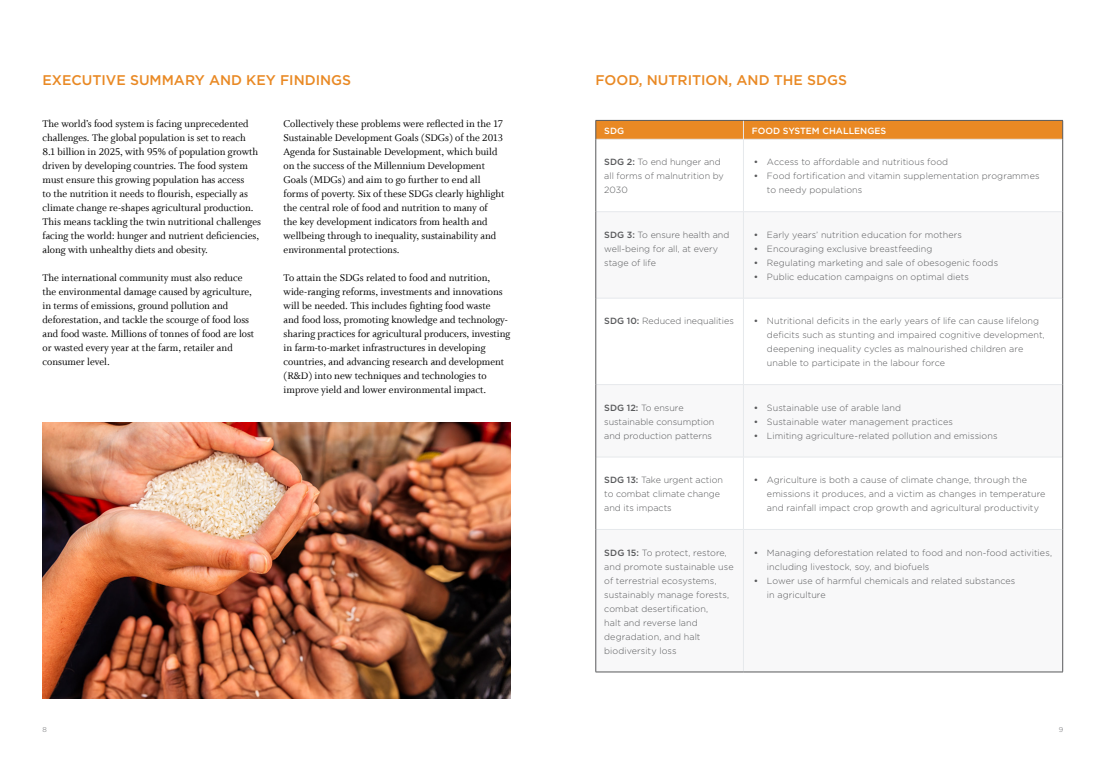
<style>
.page{position:relative;width:1106px;height:766px;background:#fff}
.page>*{position:absolute;margin:0;border:0;box-sizing:border-box;transform-origin:0 0}
.t1{font:500 14px "Gotham";color:#e98924}
.t2{font:11px/14px "Whitman Roman LF";color:#000}
.t3{font:300 9px/14px "Gotham";letter-spacing:.005em;color:#58595b}
.t4{font:500 9px "Gotham";color:#fff}
.t5{font:300 7px "Gotham";color:#6d6e71}
.s1{font-weight:500}
</style>
<div class="page">
<svg style="left:596px;top:212px;width:466px;height:459px"></svg>
<hr style="left:596px;top:139px;width:147px;height:1px;background:#e6e9ec">
<hr style="left:743px;top:139px;width:319px;height:1px;background:#e6e9ec">
<hr style="left:743px;top:139px;width:1px;height:72px;background:#e6e9ec">
<hr style="left:596px;top:211px;width:147px;height:1px;background:#e6e9ec">
<hr style="left:743px;top:211px;width:319px;height:1px;background:#e6e9ec">
<hr style="left:743px;top:212px;width:1px;height:86px;background:#e6e9ec">
<hr style="left:596px;top:298px;width:147px;height:1px;background:#e6e9ec">
<hr style="left:743px;top:298px;width:319px;height:1px;background:#e6e9ec">
<hr style="left:743px;top:298px;width:1px;height:86px;background:#e6e9ec">
<hr style="left:596px;top:384px;width:147px;height:1px;background:#e6e9ec">
<hr style="left:743px;top:384px;width:319px;height:1px;background:#e6e9ec">
<hr style="left:743px;top:385px;width:1px;height:71px;background:#e6e9ec">
<hr style="left:596px;top:456px;width:147px;height:1px;background:#e6e9ec">
<hr style="left:743px;top:456px;width:319px;height:1px;background:#e6e9ec">
<hr style="left:743px;top:457px;width:1px;height:72px;background:#e6e9ec">
<hr style="left:596px;top:529px;width:147px;height:1px;background:#e6e9ec">
<hr style="left:743px;top:529px;width:319px;height:1px;background:#e6e9ec">
<hr style="left:743px;top:529px;width:1px;height:142px;background:#e6e9ec">
<svg style="left:595px;top:120px;width:468px;height:19px;background:#e1882a"></svg>
<hr style="left:595px;top:139px;width:1px;height:73px;background:#58595b">
<hr style="left:1062px;top:139px;width:1px;height:73px;background:#58595b">
<hr style="left:595px;top:212px;width:1px;height:86px;background:#58595b">
<hr style="left:1062px;top:212px;width:1px;height:86px;background:#58595b">
<hr style="left:595px;top:298px;width:1px;height:86px;background:#58595b">
<hr style="left:1062px;top:298px;width:1px;height:86px;background:#58595b">
<hr style="left:595px;top:384px;width:1px;height:73px;background:#58595b">
<hr style="left:1062px;top:384px;width:1px;height:73px;background:#58595b">
<hr style="left:595px;top:457px;width:1px;height:72px;background:#58595b">
<hr style="left:1062px;top:457px;width:1px;height:72px;background:#58595b">
<hr style="left:595px;top:529px;width:1px;height:142px;background:#58595b">
<hr style="left:1062px;top:529px;width:1px;height:142px;background:#58595b">
<hr style="left:595px;top:671px;width:148px;height:1px;background:#58595b">
<hr style="left:743px;top:671px;width:319px;height:1px;background:#58595b">
<img style="left:43px;top:422px;width:467px;height:276px">
<p class="t1" style="left:43px;top:72px;width:310px">EXECUTIVE SUMMARY AND KEY FINDINGS</p>
<p class="t2" style="left:43px;top:116px;width:220px">The world’s food system is facing unprecedented challenges. The global population is set to reach<br>8.1 billion in 2025, with 95% of population growth driven by developing countries. The food system must ensure this growing population has access<br>to the nutrition it needs to flourish, especially as climate change re-shapes agricultural production.<br>This means tackling the twin nutritional challenges facing the world: hunger and nutrient deficiencies, along with unhealthy diets and obesity.</p>
<p class="t2" style="left:43px;top:270px;width:213px">The international community must also reduce the environmental damage caused by agriculture, in terms of emissions, ground pollution and deforestation, and tackle the scourge of food loss and food waste. Millions of tonnes of food are lost or wasted every year at the farm, retailer and consumer level.</p>
<p class="t2" style="left:283px;top:116px;width:222px">Collectively these problems were reflected in the 17<br>Sustainable Development Goals (SDGs) of the 2013<br>Agenda for Sustainable Development, which build on the success of the Millennium Development Goals (MDGs) and aim to go further to end all forms of poverty. Six of these SDGs clearly highlight the central role of food and nutrition to many of<br>the key development indicators from health and wellbeing through to inequality, sustainability and environmental protections.</p>
<p class="t2" style="left:283px;top:270px;width:228px">To attain the SDGs related to food and nutrition, wide-ranging reforms, investments and innovations will be needed. This includes fighting food waste<br>and food loss, promoting knowledge and technology&shy;sharing practices for agricultural producers, investing in farm-to-market infrastructures in developing countries, and advancing research and development (R&amp;D) into new techniques and technologies to improve yield and lower environmental impact.</p>
<p class="t1" style="left:595px;top:72px;width:253px">FOOD, NUTRITION, AND THE SDGS</p>
<p class="t4" style="left:604px;top:125px;width:21px">SDG</p>
<p class="t4" style="left:752px;top:125px;width:136px">FOOD SYSTEM CHALLENGES</p>
<p class="t3" style="left:604px;top:155px;width:121px"><span class="s1">SDG 2:</span> To end hunger and all forms of malnutrition by<br>2030</p>
<p class="t3" style="left:754px;top:155px;width:196px"><span class="s1">•</span> Access to affordable and nutritious food</p>
<p class="t3" style="left:767px;top:169px;width:274px;text-indent:-13px"><span class="s1">•</span> Food fortification and vitamin supplementation programmes to needy populations</p>
<p class="t3" style="left:604px;top:227px;width:127px"><span class="s1">SDG 3:</span> To ensure health and well-being for all, at every stage of life</p>
<p class="t3" style="left:754px;top:227px;width:209px"><span class="s1">•</span> Early years’ nutrition education for mothers</p>
<p class="t3" style="left:754px;top:241px;width:180px"><span class="s1">•</span> Encouraging exclusive breastfeeding</p>
<p class="t3" style="left:754px;top:255px;width:246px"><span class="s1">•</span> Regulating marketing and sale of obesogenic foods</p>
<p class="t3" style="left:754px;top:269px;width:216px"><span class="s1">•</span> Public education campaigns on optimal diets</p>
<p class="t3" style="left:604px;top:314px;width:131px"><span class="s1">SDG 10:</span> Reduced inequalities</p>
<p class="t3" style="left:767px;top:314px;width:279px;text-indent:-13px"><span class="s1">•</span> Nutritional deficits in the early years of life can cause lifelong deficits such as stunting and impaired cognitive development, deepening inequality cycles as malnourished children are unable to participate in the labour force</p>
<p class="t3" style="left:604px;top:400px;width:112px"><span class="s1">SDG 12:</span> To ensure sustainable consumption and production patterns</p>
<p class="t3" style="left:754px;top:400px;width:149px"><span class="s1">•</span> Sustainable use of arable land</p>
<p class="t3" style="left:754px;top:414px;width:200px"><span class="s1">•</span> Sustainable water management practices</p>
<p class="t3" style="left:754px;top:428px;width:245px"><span class="s1">•</span> Limiting agriculture-related pollution and emissions</p>
<p class="t3" style="left:604px;top:472px;width:120px"><span class="s1">SDG 13:</span> Take urgent action to combat climate change and its impacts</p>
<p class="t3" style="left:767px;top:472px;width:280px;text-indent:-13px"><span class="s1">•</span> Agriculture is both a cause of climate change, through the emissions it produces, and a victim as changes in temperature and rainfall impact crop growth and agricultural productivity</p>
<p class="t3" style="left:604px;top:545px;width:131px"><span class="s1">SDG 15:</span> To protect, restore, and promote sustainable use of terrestrial ecosystems, sustainably manage forests, combat desertification,<br>halt and reverse land degradation, and halt biodiversity loss</p>
<p class="t3" style="left:767px;top:545px;width:287px;text-indent:-13px"><span class="s1">•</span> Managing deforestation related to food and non-food activities, including livestock, soy, and biofuels</p>
<p class="t3" style="left:767px;top:573px;width:250px;text-indent:-13px"><span class="s1">•</span> Lower use of harmful chemicals and related substances in agriculture</p>
<p class="t5" style="left:43px;top:725px;width:6px">8</p>
<p class="t5" style="left:1058px;top:725px;width:6px">9</p>
</div>
